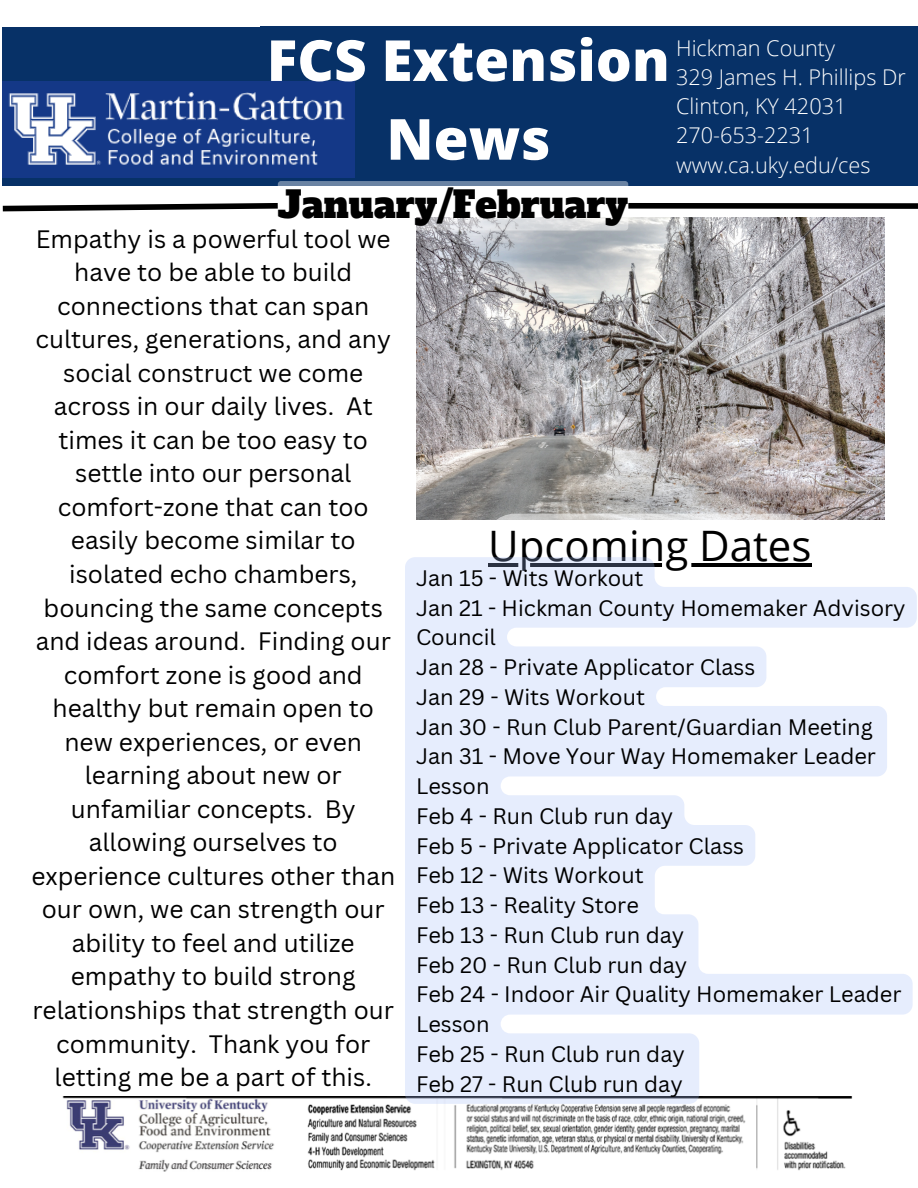
<style>
.page{position:relative;width:918px;height:1188px;background:#fff}
.page>*{position:absolute;margin:0;border:0;box-sizing:border-box;transform-origin:0 0}
.t1{font:800 56.7px/78.8px "Open Sans";color:#fff;text-align:center}
.t2{font:42px "Open Sans";color:#000}
.t3{font:36px "Alfa Slab One";color:#000}
.t4{font:24.45px/33.6px "Canva Sans";color:#000;text-align:center}
.t5{font:21.9px/29.7px "Canva Sans";color:#000}
.t6{font:300 21.6px "Open Sans";color:#fff}
</style>
<div class="page">
<div style="left:628px;top:203px;width:290px;height:6px;background:#000"></div>
<img style="left:62px;top:1096px;width:784px;height:76px">
<div style="left:3px;top:27px;width:915px;height:159px;background:#073167"></div>
<img style="left:3px;top:82px;width:352px;height:95px">
<img style="left:416px;top:217px;width:468px;height:303px">
<svg style="left:2px;top:181px;width:626px;height:50px"></svg>
<svg style="left:484px;top:514px;width:332px;height:6px"></svg>
<svg style="left:405px;top:557px;width:512px;height:547px;fill:#e6edfd"></svg>
<h1 class="t1" style="left:267px;top:20px;width:405px">FCS Extension<br>News</h1>
<p class="t6" style="left:676px;top:33px;width:160px">Hickman County</p>
<p class="t6" style="left:676px;top:62px;width:231px">329 James H. Phillips Dr</p>
<p class="t6" style="left:676px;top:91px;width:172px">Clinton, KY 42031</p>
<p class="t6" style="left:676px;top:120px;width:139px">270-653-2231</p>
<p class="t6" style="left:676px;top:150px;width:196px">www.ca.uky.edu/ces</p>
<p class="t3" style="left:278px;top:181px;width:352px">January/February</p>
<p class="t4" style="left:31px;top:221px;width:365px">Empathy is a powerful tool we have to be able to build connections that can span cultures, generations, and any social construct we come across in our daily lives. At times it can be too easy to settle into our personal comfort-zone that can too easily become similar to isolated echo chambers, bouncing the same concepts and ideas around. Finding our comfort zone is good and healthy but remain open to new experiences, or even learning about new or unfamiliar concepts. By allowing ourselves to experience cultures other than our own, we can strength our ability to feel and utilize empathy to build strong relationships that strength our community. Thank you for letting me be a part of this.</p>
<h3 class="t2" style="left:488px;top:516px;width:325px">Upcoming Dates</h3>
<p class="t5" style="left:416px;top:562px;width:229px">Jan 15 - Wits Workout</p>
<p class="t5" style="left:416px;top:592px;width:491px">Jan 21 - Hickman County Homemaker Advisory<br>Council</p>
<p class="t5" style="left:416px;top:652px;width:341px">Jan 28 - Private Applicator Class</p>
<h4 class="t5" style="left:416px;top:682px;width:231px">Jan 29 - Wits Workout</h4>
<h2 class="t5" style="left:416px;top:711px;width:458px">Jan 30 - Run Club Parent/Guardian Meeting</h2>
<p class="t5" style="left:416px;top:741px;width:462px">Jan 31 - Move Your Way Homemaker Leader<br>Lesson</p>
<p class="t5" style="left:416px;top:801px;width:259px">Feb 4 - Run Club run day</p>
<p class="t5" style="left:416px;top:830px;width:330px">Feb 5 - Private Applicator Class</p>
<p class="t5" style="left:416px;top:860px;width:229px">Feb 12 - Wits Workout</p>
<p class="t5" style="left:416px;top:890px;width:224px">Feb 13 - Reality Store</p>
<p class="t5" style="left:416px;top:920px;width:270px">Feb 13 - Run Club run day</p>
<p class="t5" style="left:416px;top:949px;width:273px">Feb 20 - Run Club run day</p>
<p class="t5" style="left:416px;top:979px;width:487px">Feb 24 - Indoor Air Quality Homemaker Leader<br>Lesson</p>
<p class="t5" style="left:416px;top:1039px;width:270px">Feb 25 - Run Club run day</p>
<p class="t5" style="left:416px;top:1068px;width:268px">Feb 27 - Run Club run day</p>
</div>
